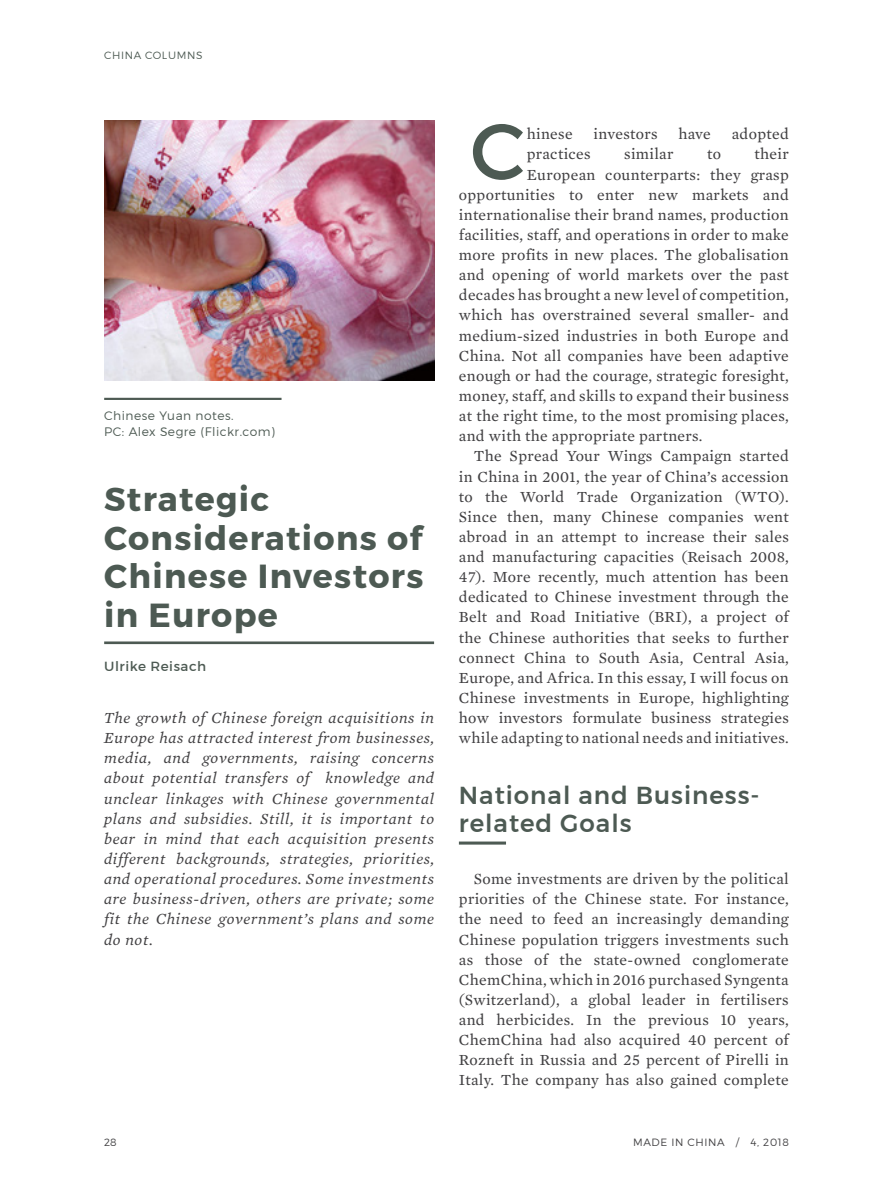
<style>
.page{position:relative;width:893px;height:1191px;background:#fff}
.page>*{position:absolute;margin:0;border:0;box-sizing:border-box;transform-origin:0 0}
.t1{font:78.92px "Montserrat";color:#4d5a53}
.t2{font:700 33.25px/38.5px "Montserrat";letter-spacing:.04em;color:#4d5a53}
.t3{font:500 24.5px/28px "Montserrat";letter-spacing:.04em;color:#4d5a53}
.t4{font:15.75px/20.1px "Mercury Text G2 Roman";letter-spacing:.02em;color:#414042;text-align:justify}
.t5{font:italic 15.75px/20.1px "Mercury Text G2";letter-spacing:.04em;color:#414042;text-align:justify}
.t6{font:13.47px "Montserrat";letter-spacing:.04em;color:#4d5a53}
.t7{font:300 12.25px/15.8px "Montserrat";letter-spacing:.04em;color:#4d5a53}
.t8{font:300 10.5px "Montserrat";letter-spacing:.06em;color:#414042}
.t9{font:300 10.5px "Montserrat";letter-spacing:.06em;color:#4d5a53}
</style>
<div class="page">
<hr style="left:104px;top:641px;width:330px;height:3px;background:#4d5a53">
<hr style="left:104px;top:398px;width:178px;height:2px;background:#4d5a53">
<hr style="left:459px;top:841px;width:47px;height:3px;background:#4d5a53">
<img style="left:104px;top:121px;width:330px;height:260px">
<p class="t9" style="left:104px;top:49px;width:100px">CHINA COLUMNS</p>
<p class="t7" style="left:104px;top:407px;width:172px">Chinese Yuan notes.<br>PC: Alex Segre (Flickr.com)</p>
<h2 class="t2" style="left:104px;top:480px;width:321px">Strategic<br>Considerations of<br>Chinese Investors in Europe</h2>
<p class="t6" style="left:104px;top:658px;width:104px">Ulrike Reisach</p>
<p class="t5" style="left:104px;top:708px;width:331px">The growth of Chinese foreign acquisitions in Europe has attracted interest from businesses, media, and governments, raising concerns about potential transfers of knowledge and unclear linkages with Chinese governmental plans and subsidies. Still, it is important to bear in mind that each acquisition presents different backgrounds, strategies, priorities, and operational procedures. Some investments are business-driven, others are private; some fit the Chinese government’s plans and some do not.</p>
<h1 class="t1" style="left:470px;top:103px;width:57px">C</h1>
<p class="t4" style="left:527px;top:124px;width:47px">hinese</p>
<p class="t4" style="left:593px;top:124px;width:66px">investors</p>
<p class="t4" style="left:678px;top:124px;width:34px">have</p>
<p class="t4" style="left:732px;top:124px;width:58px">adopted</p>
<p class="t4" style="left:527px;top:144px;width:65px">practices</p>
<p class="t4" style="left:624px;top:144px;width:51px">similar</p>
<p class="t4" style="left:707px;top:144px;width:15px">to</p>
<p class="t4" style="left:755px;top:144px;width:36px">their</p>
<p class="t4" style="left:527px;top:164px;width:263px">European counterparts: they grasp</p>
<p class="t4" style="left:459px;top:184px;width:331px">opportunities to enter new markets and</p>
<p class="t4" style="left:459px;top:204px;width:331px">internationalise their brand names, production</p>
<p class="t4" style="left:459px;top:225px;width:331px">facilities, staff, and operations in order to make</p>
<p class="t4" style="left:459px;top:245px;width:331px">more profits in new places. The globalisation</p>
<p class="t4" style="left:459px;top:265px;width:331px">and opening of world markets over the past</p>
<p class="t4" style="left:459px;top:285px;width:331px">decades has brought a new level of competition,</p>
<p class="t4" style="left:459px;top:305px;width:331px">which has overstrained several smaller- and</p>
<p class="t4" style="left:459px;top:325px;width:331px">medium-sized industries in both Europe and</p>
<p class="t4" style="left:459px;top:345px;width:331px">China. Not all companies have been adaptive</p>
<p class="t4" style="left:459px;top:365px;width:331px">enough or had the courage, strategic foresight,</p>
<p class="t4" style="left:459px;top:386px;width:331px">money, staff, and skills to expand their business</p>
<p class="t4" style="left:459px;top:406px;width:331px">at the right time, to the most promising places,</p>
<p class="t4" style="left:459px;top:426px;width:245px">and with the appropriate partners.</p>
<p class="t4" style="left:474px;top:446px;width:317px">The Spread Your Wings Campaign started</p>
<p class="t4" style="left:459px;top:466px;width:331px">in China in 2001, the year of China’s accession</p>
<p class="t4" style="left:459px;top:486px;width:331px">to the World Trade Organization (WTO).</p>
<p class="t4" style="left:459px;top:506px;width:331px">Since then, many Chinese companies went</p>
<p class="t4" style="left:459px;top:526px;width:331px">abroad in an attempt to increase their sales</p>
<p class="t4" style="left:459px;top:547px;width:331px">and manufacturing capacities (Reisach 2008,</p>
<p class="t4" style="left:459px;top:567px;width:331px">47). More recently, much attention has been</p>
<p class="t4" style="left:459px;top:587px;width:331px">dedicated to Chinese investment through the</p>
<p class="t4" style="left:459px;top:607px;width:331px">Belt and Road Initiative (BRI), a project of</p>
<p class="t4" style="left:459px;top:627px;width:331px">the Chinese authorities that seeks to further</p>
<p class="t4" style="left:459px;top:647px;width:331px">connect China to South Asia, Central Asia,</p>
<p class="t4" style="left:459px;top:667px;width:331px">Europe, and Africa. In this essay, I will focus on</p>
<p class="t4" style="left:459px;top:688px;width:331px">Chinese investments in Europe, highlighting</p>
<p class="t4" style="left:459px;top:708px;width:331px">how investors formulate business strategies</p>
<p class="t4" style="left:459px;top:728px;width:331px">while adapting to national needs and initiatives.</p>
<h3 class="t3" style="left:459px;top:780px;width:302px">National and Business&shy;related Goals</h3>
<p class="t4" style="left:459px;top:869px;width:331px;text-indent:15px">Some investments are driven by the political priorities of the Chinese state. For instance, the need to feed an increasingly demanding Chinese population triggers investments such as those of the state-owned conglomerate ChemChina, which in 2016 purchased Syngenta (Switzerland), a global leader in fertilisers and herbicides. In the previous 10 years, ChemChina had also acquired 40 percent of Rozneft in Russia and 25 percent of Pirelli in Italy. The company has also gained complete</p>
<p class="t8" style="left:104px;top:1135px;width:14px">28</p>
<p class="t8" style="left:633px;top:1135px;width:157px">MADE IN CHINA / 4, 2018</p>
</div>
